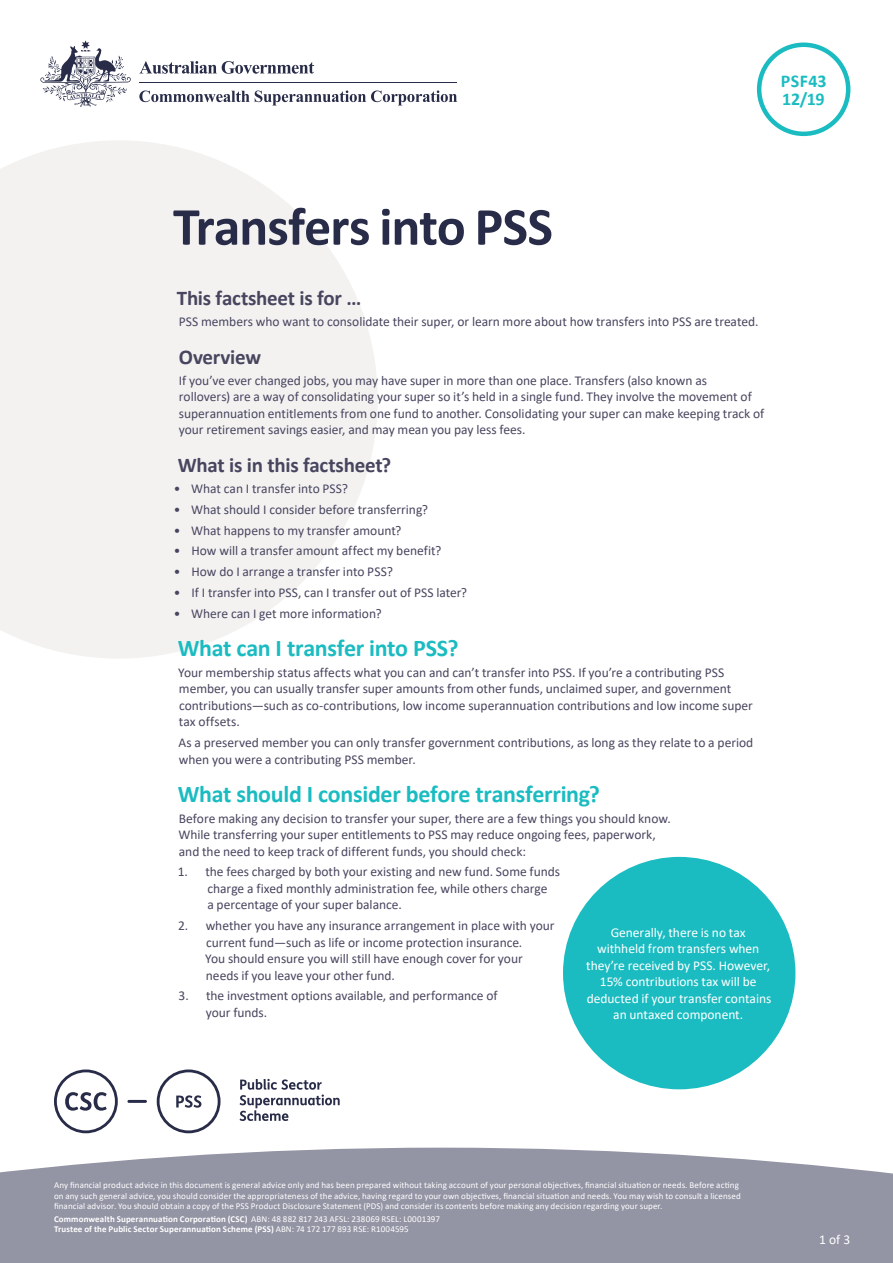
<style>
.page{position:relative;width:893px;height:1263px;background:#fff}
.page>*{position:absolute;margin:0;border:0;box-sizing:border-box;transform-origin:0 0}
.t1{font:700 54px "Calibri";letter-spacing:-.02em;color:#282c48}
.t2{font:700 24px "Calibri";letter-spacing:-.015em;color:#1abcc1}
.t3{font:700 21px "Calibri";letter-spacing:-.01em;color:#48465f}
.t4{font:700 18px/18px "Calibri";color:#1abcc1}
.t5{font:13.5px/16.5px "Calibri";letter-spacing:-.005em;color:#48465f}
.t6{font:13.5px/16.5px "Calibri";letter-spacing:-.005em;color:#fff;text-align:center}
.t7{font:9px/10.5px "Calibri";letter-spacing:.01em;color:#fff}
.t8{font:700 9px/10.5px "Calibri";letter-spacing:.015em;color:#fff}
.s1{font-weight:400}
</style>
<div class="page">
<svg style="left:40px;top:40px;width:91px;height:67px"></svg>
<hr style="left:139px;top:82px;width:318px;height:1px;background:#282c48">
<svg style="left:139px;top:90px;width:318px;height:15px"></svg>
<svg style="left:139px;top:61px;width:175px;height:13px"></svg>
<hr style="left:127px;top:1100px;width:20px;height:3px;background:#282c48">
<svg style="left:54px;top:1069px;width:64px;height:64px"></svg>
<svg style="left:240px;top:1079px;width:100px;height:42px"></svg>
<svg style="left:157px;top:1069px;width:63px;height:64px"></svg>
<svg style="left:0;top:1148px;width:893px;height:115px;fill:#9394a4"></svg>
<svg style="left:0;top:141px;width:378px;height:517px;fill:#f4f2f1"></svg>
<div style="left:563px;top:857px;width:232px;height:232px;background:#1abcc1;border-radius:50%"></div>
<div style="left:757px;top:43px;width:93px;height:93px;border:4px solid #1abcc1;border-radius:50%"></div>
<h3 class="t4" style="left:781px;top:72px;width:47px">PSF43<br>12/19</h3>
<h1 class="t1" style="left:173px;top:188px;width:381px">Transfers into PSS</h1>
<h3 class="t3" style="left:177px;top:283px;width:186px">This factsheet is for …</h3>
<p class="t5" style="left:179px;top:313px;width:581px">PSS members who want to consolidate their super, or learn more about how transfers into PSS are treated.</p>
<h3 class="t3" style="left:179px;top:342px;width:84px">Overview</h3>
<p class="t5" style="left:179px;top:372px;width:587px">If you’ve ever changed jobs, you may have super in more than one place. Transfers (also known as<br>rollovers) are a way of consolidating your super so it’s held in a single fund. They involve the movement of superannuation entitlements from one fund to another. Consolidating your super can make keeping track of your retirement savings easier, and may mean you pay less fees.</p>
<h3 class="t3" style="left:178px;top:451px;width:215px">What is in this factsheet?</h3>
<p class="t5" style="left:174px;top:480px;width:176px">• What can I transfer into PSS?</p>
<p class="t5" style="left:174px;top:501px;width:255px">• What should I consider before transferring?</p>
<p class="t5" style="left:174px;top:522px;width:229px">• What happens to my transfer amount?</p>
<p class="t5" style="left:174px;top:542px;width:269px">• How will a transfer amount affect my benefit?</p>
<p class="t5" style="left:174px;top:563px;width:220px">• How do I arrange a transfer into PSS?</p>
<p class="t5" style="left:174px;top:584px;width:295px">• If I transfer into PSS, can I transfer out of PSS later?</p>
<p class="t5" style="left:174px;top:605px;width:209px">• Where can I get more information?</p>
<h2 class="t2" style="left:178px;top:631px;width:282px">What can I transfer into PSS?</h2>
<p class="t5" style="left:178px;top:664px;width:576px">Your membership status affects what you can and can’t transfer into PSS. If you’re a contributing PSS member, you can usually transfer super amounts from other funds, unclaimed super, and government contributions—such as co-contributions, low income superannuation contributions and low income super tax offsets.</p>
<p class="t5" style="left:178px;top:734px;width:576px">As a preserved member you can only transfer government contributions, as long as they relate to a period when you were a contributing PSS member.</p>
<h2 class="t2" style="left:178px;top:777px;width:424px">What should I consider before transferring?</h2>
<p class="t5" style="left:178px;top:809px;width:494px">Before making any decision to transfer your super, there are a few things you should know.<br>While transferring your super entitlements to PSS may reduce ongoing fees, paperwork, and the need to keep track of different funds, you should check:</p>
<p class="t5" style="left:207px;top:863px;width:354px;text-indent:-30px">1. the fees charged by both your existing and new fund. Some funds charge a fixed monthly administration fee, while others charge<br>a percentage of your super balance.</p>
<p class="t5" style="left:205px;top:917px;width:351px;text-indent:-27px">2. whether you have any insurance arrangement in place with your current fund—such as life or income protection insurance.<br>You should ensure you will still have enough cover for your needs if you leave your other fund.</p>
<p class="t5" style="left:206px;top:987px;width:293px;text-indent:-27px">3. the investment options available, and performance of your funds.</p>
<p class="t6" style="left:586px;top:924px;width:187px">Generally, there is no tax withheld from transfers when they’re received by PSS. However,<br>15% contributions tax will be deducted if your transfer contains an untaxed component.</p>
<p class="t7" style="left:54px;top:1180px;width:688px">Any financial product advice in this document is general advice only and has been prepared without taking account of your personal objectives, financial situation or needs. Before acting on any such general advice, you should consider the appropriateness of the advice, having regard to your own objectives, financial situation and needs. You may wish to consult a licensed financial advisor. You should obtain a copy of the PSS Product Disclosure Statement (PDS) and consider its contents before making any decision regarding your super.</p>
<p class="t8" style="left:54px;top:1213px;width:388px">Commonwealth Superannuation Corporation (CSC) <span class="s1">ABN: 48 882 817 243 AFSL: 238069 RSEL: L0001397<br></span>Trustee of the Public Sector Superannuation Scheme (PSS) <span class="s1">ABN: 74 172 177 893 RSE: R1004595</span></p>
<p class="t6" style="left:819px;top:1230px;width:33px">1 of 3</p>
</div>
